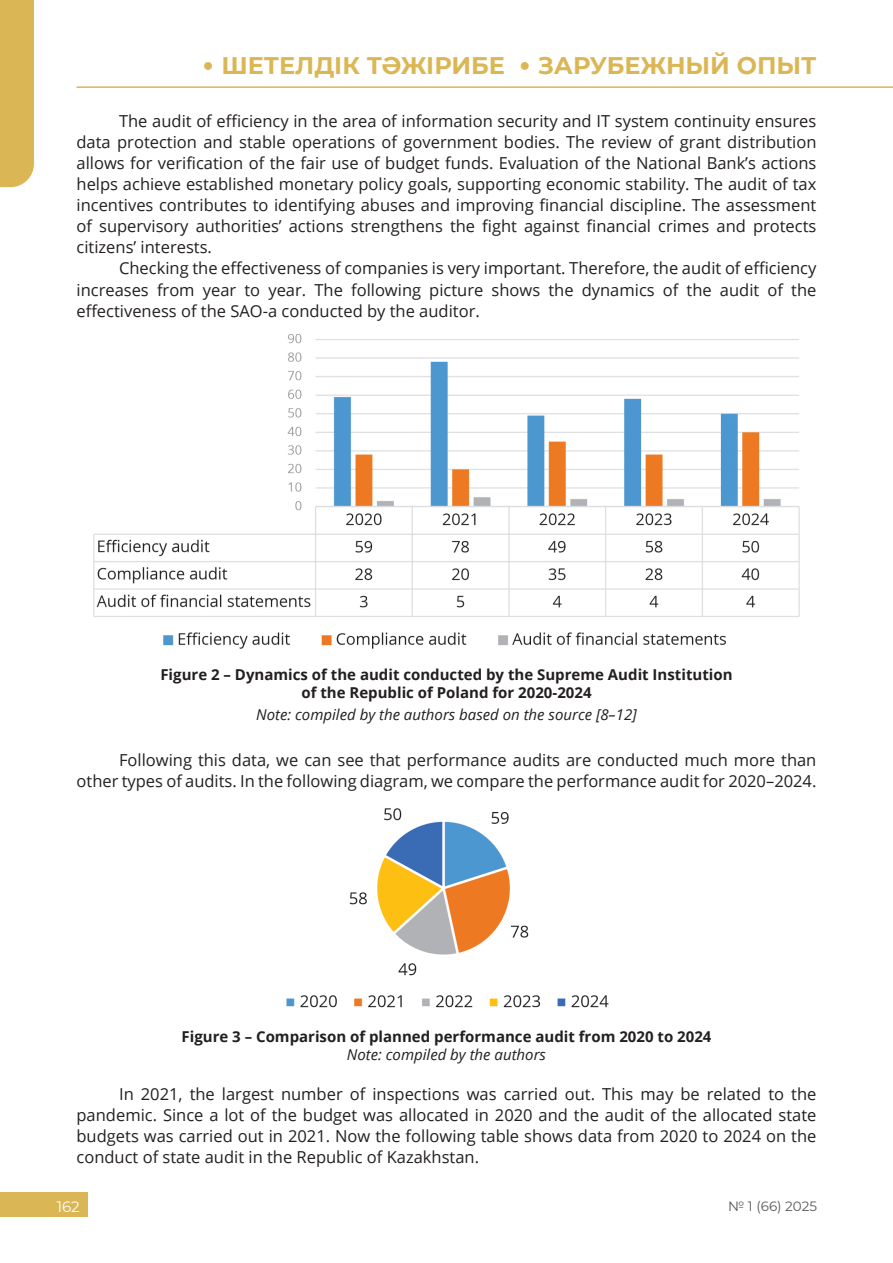
<style>
.page{position:relative;width:893px;height:1263px;background:#fff}
.page>*{position:absolute;margin:0;border:0;box-sizing:border-box;transform-origin:0 0}
.t1{font:700 24px "Montserrat";color:#dbb654}
.t2{font:16.5px/21px "Open Sans";color:#231f20;text-align:justify}
.t3{font:700 15px/18px "Open Sans";color:#231f20;text-align:center}
.t4{font:italic 15px "Open Sans";color:#231f20}
.t5{font:15px "Montserrat";color:#fff}
.t6{font:13.5px "Montserrat";color:#57585a}
.s1{font-family:"DIN Pro";font-weight:400}
</style>
<div class="page">
<div style="left:0;top:1192px;width:88px;height:24px;background:#dbb654"></div>
<div style="left:0;top:0;width:34px;height:187px;background:#dbb654"></div>
<hr style="left:77px;top:86px;width:816px;height:2px;background:#dbb654">
<img style="left:94px;top:335px;width:705px;height:313px">
<img style="left:286px;top:808px;width:323px;height:200px">
<h1 class="t1" style="left:202px;top:48px;width:616px"><span class="s1">•</span> ШЕТЕЛДІК ТӘЖІРИБЕ <span class="s1">•</span> ЗАРУБЕЖНЫЙ ОПЫТ</h1>
<p class="t2" style="left:77px;top:111px;width:741px;text-indent:43px">The audit of efficiency in the area of information security and IT system continuity ensures data protection and stable operations of government bodies. The review of grant distribution allows for verification of the fair use of budget funds. Evaluation of the National Bank’s actions helps achieve established monetary policy goals, supporting economic stability. The audit of tax incentives contributes to identifying abuses and improving financial discipline. The assessment of supervisory authorities’ actions strengthens the fight against financial crimes and protects citizens’ interests.</p>
<p class="t2" style="left:77px;top:258px;width:741px;text-indent:43px">Checking the effectiveness of companies is very important. Therefore, the audit of efficiency increases from year to year. The following picture shows the dynamics of the audit of the effectiveness of the SAO-a conducted by the auditor.</p>
<p class="t3" style="left:160px;top:665px;width:574px">Figure 2 – Dynamics of the audit conducted by the Supreme Audit Institution of the Republic of Poland for 2020-2024</p>
<p class="t4" style="left:256px;top:704px;width:382px">Note: compiled by the authors based on the source [8–12]</p>
<p class="t2" style="left:77px;top:749px;width:741px;text-align:right">Following this data, we can see that performance audits are conducted much more than other types of audits. In the following diagram, we compare the performance audit for 2020–2024.</p>
<p class="t3" style="left:182px;top:1027px;width:531px">Figure 3 – Comparison of planned performance audit from 2020 to 2024</p>
<p class="t4" style="left:347px;top:1044px;width:201px">Note: compiled by the authors</p>
<p class="t2" style="left:77px;top:1083px;width:741px;text-indent:43px">In 2021, the largest number of inspections was carried out. This may be related to the pandemic. Since a lot of the budget was allocated in 2020 and the audit of the allocated state budgets was carried out in 2021. Now the following table shows data from 2020 to 2024 on the conduct of state audit in the Republic of Kazakhstan.</p>
<p class="t5" style="left:57px;top:1196px;width:25px">162</p>
<p class="t6" style="left:728px;top:1197px;width:90px">№ 1 (66) 2025</p>
</div>
